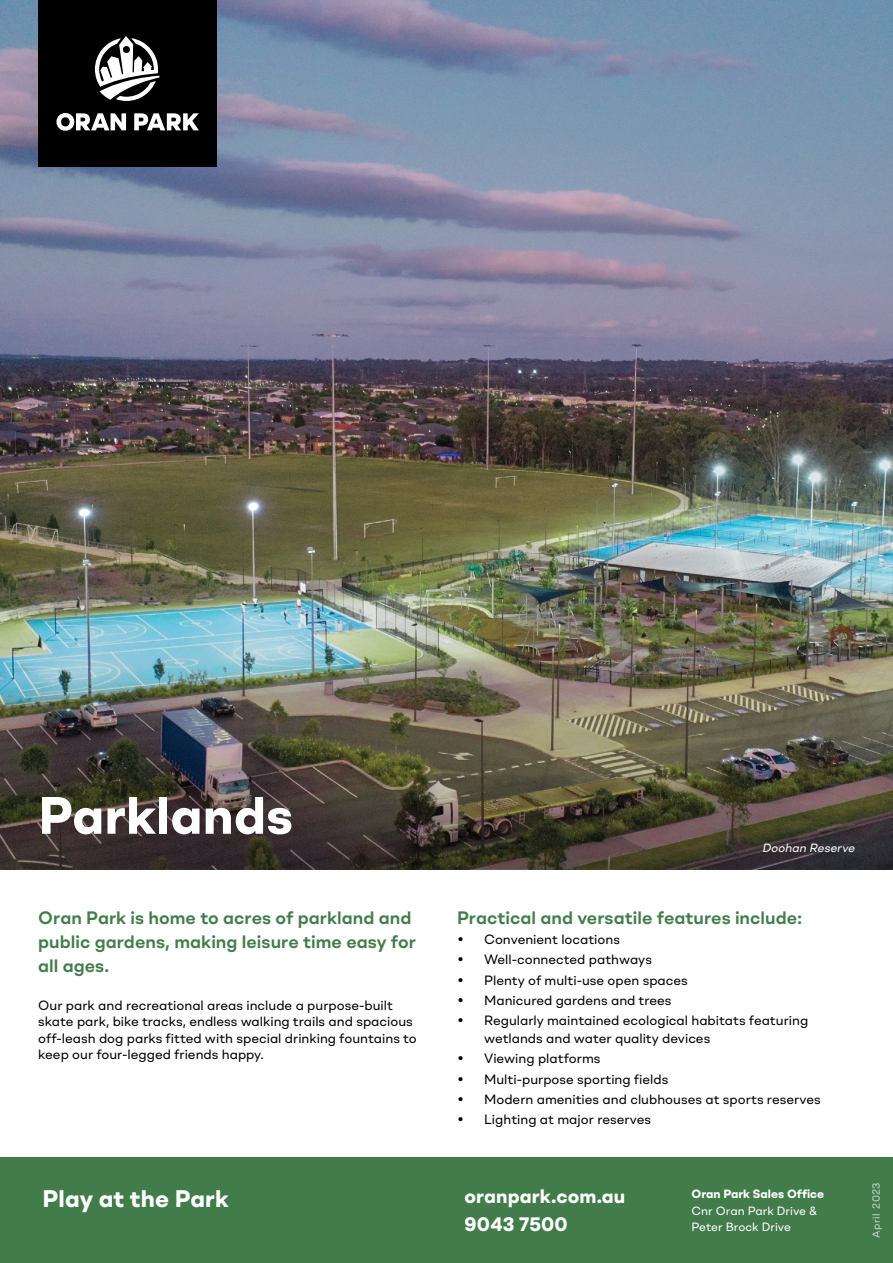
<style>
.page{position:relative;width:893px;height:1263px;background:#fff}
.page>*{position:absolute;margin:0;border:0;box-sizing:border-box;transform-origin:0 0}
.t1{font:700 52.5px "Shape";letter-spacing:.005em;color:#fff}
.t2{font:700 24px "Shape";letter-spacing:.005em;color:#fff}
.t3{font:700 19.5px/27.9px "Shape";letter-spacing:.005em;color:#fff}
.t4{font:600 18px/24px "Shape";color:#437c4b}
.t5{font:13.5px/16.5px "Shape";color:#000}
.t6{font:12px/16.5px "Shape";color:#fff}
.t7{font:700 12px "Shape";color:#fff}
.t8{font:italic 12px "Shape";color:#fff}
.t9{font:10.5px "Shape";letter-spacing:.025em;color:#fff}
</style>
<div class="page">
<img style="left:0;top:0;width:893px;height:502px">
<img style="left:0;top:502px;width:893px;height:367px">
<div style="left:38px;top:0;width:179px;height:166px;background:#000"></div>
<svg style="left:95px;top:36px;width:65px;height:65px"></svg>
<svg style="left:56px;top:113px;width:143px;height:18px"></svg>
<div style="left:0;top:1157px;width:893px;height:106px;background:#437c4b"></div>
<h1 class="t1" style="left:38px;top:780px;width:256px">Parklands</h1>
<p class="t8" style="left:762px;top:840px;width:97px">Doohan Reserve</p>
<h3 class="t4" style="left:38px;top:905px;width:379px">Oran Park is home to acres of parkland and public gardens, making leisure time easy for all ages.</h3>
<p class="t5" style="left:38px;top:996px;width:380px">Our park and recreational areas include a purpose-built skate park, bike tracks, endless walking trails and spacious off-leash dog parks fitted with special drinking fountains to keep our four-legged friends happy.</p>
<h3 class="t4" style="left:457px;top:905px;width:347px">Practical and versatile features include:</h3>
<p class="t5" style="left:457px;top:931px;width:164px">• Convenient locations</p>
<p class="t5" style="left:457px;top:951px;width:196px">• Well-connected pathways</p>
<p class="t5" style="left:457px;top:971px;width:232px">• Plenty of multi-use open spaces</p>
<p class="t5" style="left:457px;top:991px;width:216px">• Manicured gardens and trees</p>
<p class="t5" style="left:484px;top:1011px;width:326px;line-height:18px;text-indent:-27px">• Regularly maintained ecological habitats featuring wetlands and water quality devices</p>
<p class="t5" style="left:457px;top:1050px;width:145px">• Viewing platforms</p>
<p class="t5" style="left:457px;top:1070px;width:213px">• Multi-purpose sporting fields</p>
<p class="t5" style="left:457px;top:1090px;width:365px">• Modern amenities and clubhouses at sports reserves</p>
<p class="t5" style="left:457px;top:1111px;width:195px">• Lighting at major reserves</p>
<h2 class="t2" style="left:43px;top:1183px;width:188px">Play at the Park</h2>
<h3 class="t3" style="left:464px;top:1182px;width:162px">oranpark.com.au<br>9043 7500</h3>
<p class="t7" style="left:692px;top:1186px;width:134px">Oran Park Sales Office</p>
<p class="t6" style="left:692px;top:1202px;width:127px">Cnr Oran Park Drive &amp;<br>Peter Brock Drive</p>
<p class="t9" style="left:869px;top:1238px;width:57px;rotate:-90deg">April 2023</p>
</div>
